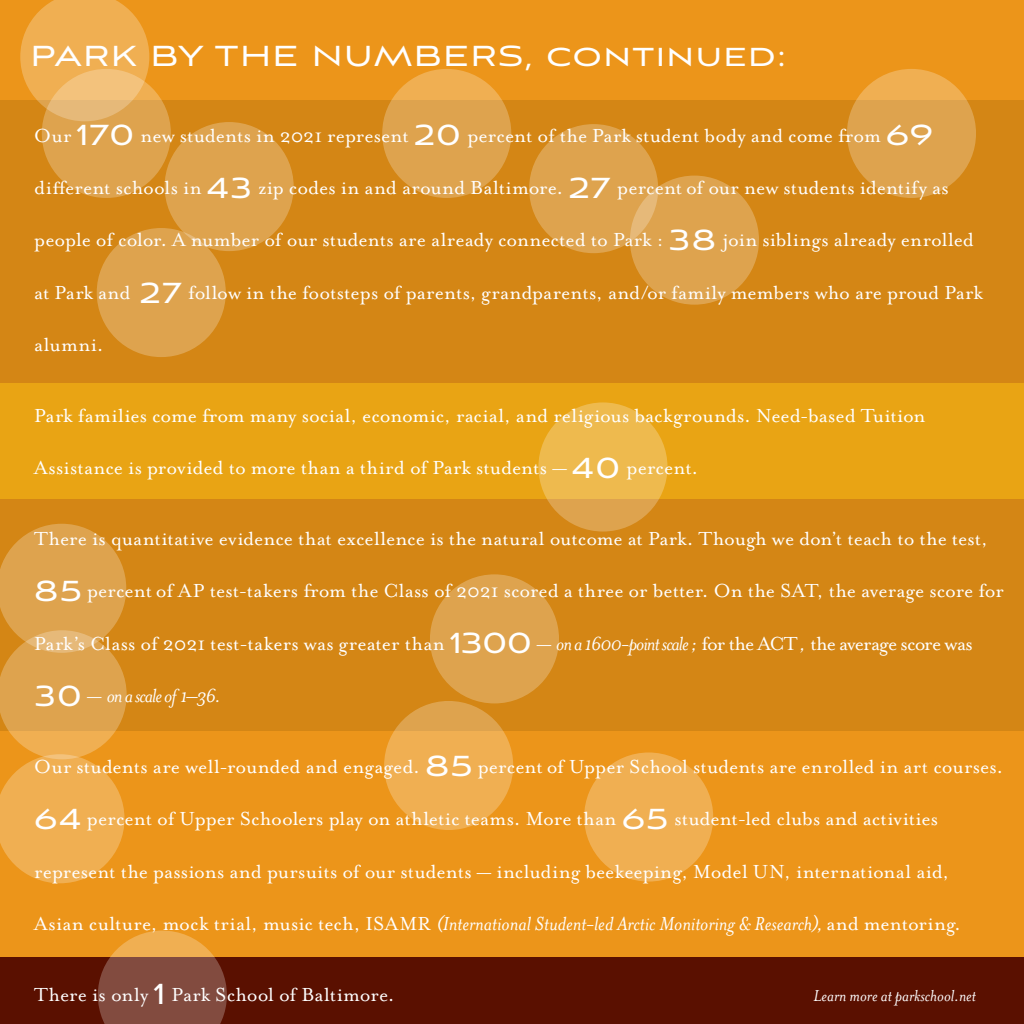
<style>
.page{position:relative;width:1024px;height:1024px;background:#fff}
.page>*{position:absolute;margin:0;border:0;box-sizing:border-box;transform-origin:0 0}
.t1{font:36.23px "Aviano Sans";letter-spacing:.04em;color:#fff}
.t2{font:21.7px "Mrs Eaves OT";color:#fff}
.t3{font:italic 21.7px "Mrs Eaves OT";letter-spacing:-.005em;color:#fff}
.t4{font:italic 21.7px "Mrs Eaves OT";letter-spacing:-.05em;color:#fff}
.t5{font:italic 18.03px "Mrs Eaves OT";color:#fff}
.s1{font-family:"Aviano Sans";font-size:36.23px}
.s2{font-style:italic}
.s3{font-family:"Aviano Sans";font-style:normal;font-size:36.23px}
.s4{font-style:normal}
</style>
<div class="page">
<div style="left:0;top:0;width:1024px;height:957px;background:#ec951a"></div>
<div style="left:0;top:101px;width:1024px;height:282px;background:#d48615"></div>
<div style="left:165px;top:122px;width:129px;height:129px;background:#dea34e;border-radius:50%"></div>
<div style="left:0;top:499px;width:1024px;height:231px;background:#d48615"></div>
<div style="left:42px;top:69px;width:129px;height:129px;background:#dea34e;border-radius:50%"></div>
<div style="left:384px;top:701px;width:129px;height:129px;background:linear-gradient(to bottom,#e2a64f,#f5b353);border-radius:50%"></div>
<div style="left:0;top:383px;width:1024px;height:116px;background:#e9a414"></div>
<div style="left:0;top:957px;width:1024px;height:67px;background:#5a1000"></div>
<div style="left:538px;top:402px;width:129px;height:129px;background:linear-gradient(to bottom,#f3c14d,#e1a84e);border-radius:50%"></div>
<svg style="left:20px;top:0;width:129px;height:121px"></svg>
<div style="left:382px;top:69px;width:129px;height:129px;background:linear-gradient(to bottom,#ecac51,#d89f4c);border-radius:50%"></div>
<div style="left:847px;top:69px;width:129px;height:129px;background:linear-gradient(to bottom,#ecac51,#d89f4c);border-radius:50%"></div>
<div style="left:430px;top:574px;width:129px;height:129px;background:#dea34e;border-radius:50%"></div>
<svg style="left:98px;top:930px;width:129px;height:94px"></svg>
<svg style="left:0;top:524px;width:127px;height:359px"></svg>
<div style="left:584px;top:752px;width:129px;height:129px;background:#f0af52;border-radius:50%"></div>
<div style="left:97px;top:228px;width:129px;height:129px;background:#dea34e;border-radius:50%"></div>
<div style="left:529px;top:124px;width:129px;height:129px;background:#dea34e;border-radius:50%"></div>
<div style="left:630px;top:176px;width:129px;height:129px;background:#dea34e;border-radius:50%"></div>
<p class="t1" style="left:30px;top:39px;width:757px">PARK BY THE NUMBERS, continued:</p>
<p class="t2" style="left:34px;top:123px;width:900px">Our <span class="s1">170</span> new students in 2021 represent <span class="s1">20</span> percent of the Park student body and come from <span class="s1">69</span></p>
<p class="t2" style="left:34px;top:176px;width:916px">different schools in <span class="s1">43</span> zip codes in and around Baltimore. <span class="s1">27</span> percent of our new students identify as</p>
<p class="t2" style="left:34px;top:228px;width:941px">people of color. A number of our students are already connected to Park : <span class="s1">38</span> join siblings already enrolled</p>
<p class="t2" style="left:34px;top:281px;width:950px">at Park and <span class="s1">27</span> follow in the footsteps of parents, grandparents, and/or family members who are proud Park</p>
<p class="t2" style="left:34px;top:333px;width:71px">alumni.</p>
<p class="t2" style="left:34px;top:404px;width:893px">Park families come from many social, economic, racial, and religious backgrounds. Need-based Tuition</p>
<p class="t2" style="left:34px;top:456px;width:665px">Assistance is provided to more than a third of Park students — <span class="s1">40</span> percent.</p>
<p class="t2" style="left:34px;top:527px;width:955px">There is quantitative evidence that excellence is the natural outcome at Park. Though we don’t teach to the test,</p>
<p class="t2" style="left:34px;top:579px;width:971px"><span class="s1">85</span> percent of AP test-takers from the Class of 2021 scored a three or better. On the SAT, the average score for</p>
<p class="t2" style="left:34px;top:631px;width:940px">Park’s Class of 2021 test-takers was greater than <span class="s1">1300</span> — <span class="s2">on a 1600-point scale ;</span> for the ACT <span class="s2">,</span> the average score was</p>
<p class="t4" style="left:34px;top:684px;width:188px"><span class="s3">30</span> <span class="s4">—</span> on a scale of 1–36.</p>
<p class="t2" style="left:34px;top:754px;width:970px">Our students are well-rounded and engaged. <span class="s1">85</span> percent of Upper School students are enrolled in art courses.</p>
<p class="t2" style="left:34px;top:807px;width:905px"><span class="s1">64</span> percent of Upper Schoolers play on athletic teams. More than <span class="s1">65</span> student-led clubs and activities</p>
<p class="t2" style="left:34px;top:859px;width:916px">represent the passions and pursuits of our students — including beekeeping, Model UN, international aid,</p>
<p class="t3" style="left:34px;top:912px;width:928px"><span class="s4">Asian culture, mock trial, music tech, ISAMR</span> (International Student-led Arctic Monitoring &amp; Research), <span class="s4">and mentoring.</span></p>
<p class="t2" style="left:34px;top:982px;width:362px">There is only <span class="s1">1</span> Park School of Baltimore.</p>
<p class="t5" style="left:813px;top:986px;width:164px">Learn more at parkschool.net</p>
</div>
